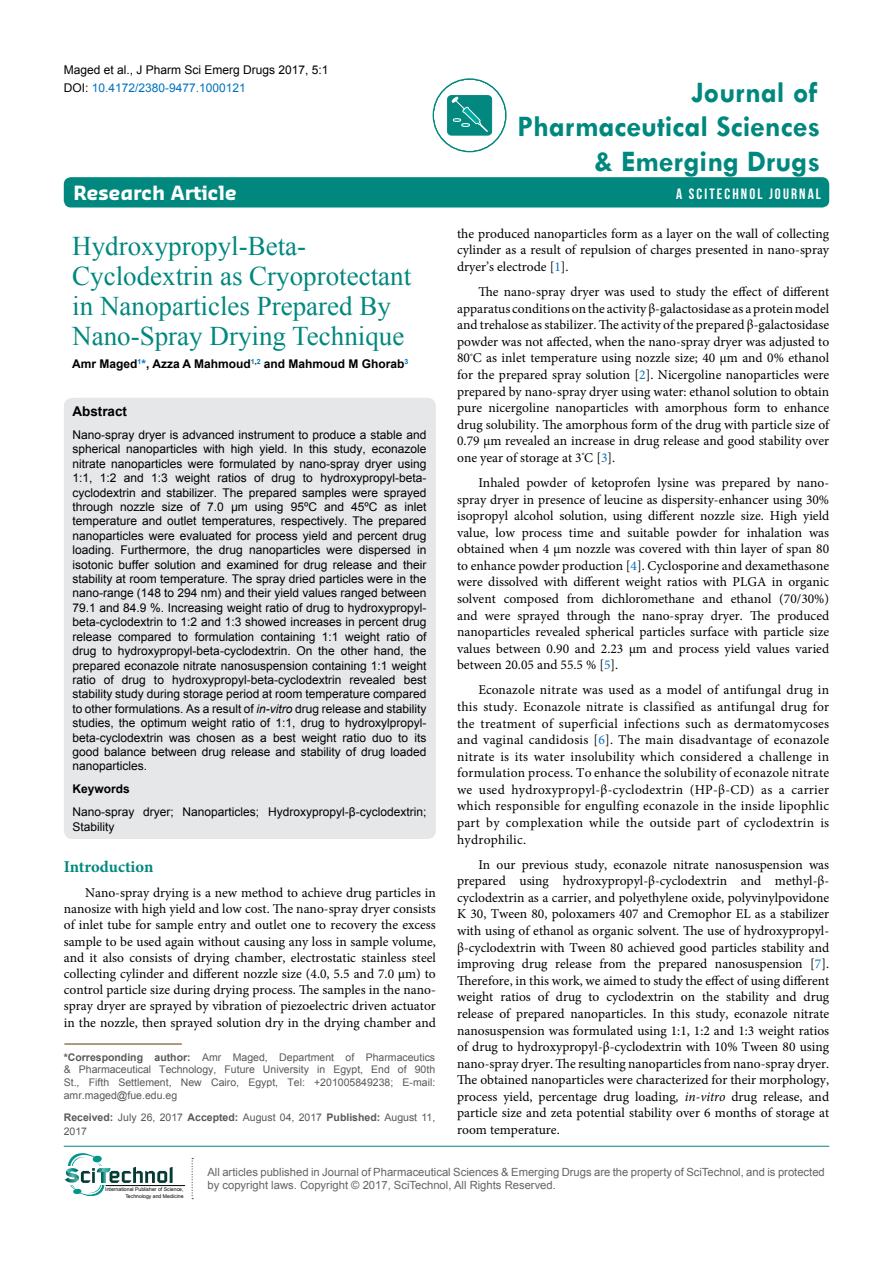
<style>
.page{position:relative;width:893px;height:1263px;background:#fff}
.page>*{position:absolute;margin:0;border:0;box-sizing:border-box;transform-origin:0 0}
.t1{font:700 30px/34.5px "Tw Cen";color:#00887e;text-align:right}
.t2{font:27px/30px "Times New Roman";color:#00887e}
.t3{font:700 19.2px "Sansa";color:#fff}
.t4{font:700 16.5px "Minion Pro";letter-spacing:-.005em;color:#00887e}
.t5{font:15px "Bebas Neue";letter-spacing:.14em;color:#fff}
.t6{font:13.5px/16.6px "Minion Pro";color:#000;text-align:justify}
.t7{font:700 13.5px "Arial";color:#000}
.t8{font:12px/14.4px "Arial";color:#000}
.t9{font:700 12px "Arial";color:#000}
.t10{font:11.25px/13.5px "Arial";color:#636466}
.t11{font:10.5px/12.9px "Arial";color:#58595b;text-align:justify}
.t12{font:5.1px/6.1px "Arial";color:#000;text-align:right}
.s1{color:#0072bc}
.s2{font-style:italic}
.s3{font-weight:700}
</style>
<div class="page">
<div style="left:64px;top:177px;width:765px;height:30px;background:#00887e;border-radius:7px"></div>
<hr style="left:64px;top:1146px;width:765px;height:1px;background:#00887e">
<div style="left:448px;top:96px;width:44px;height:39px;background:#03887f;border-radius:4px"></div>
<div style="left:447px;top:95px;width:45px;height:40px;border:1px solid #03887f;border-radius:4px"></div>
<svg style="left:449px;top:95px;width:39px;height:37px"></svg>
<div style="left:433px;top:78px;width:74px;height:74px;border:1px solid #00887e;border-radius:50%"></div>
<hr style="left:106px;top:1185px;width:79px;height:1px;background:#000">
<svg style="left:192px;top:1158px;width:1px;height:41px"></svg>
<svg style="left:65px;top:1153px;width:108px;height:43px"></svg>
<div style="left:64px;top:398px;width:372px;height:441px;background:#e6e7e8;border-radius:9px"></div>
<hr style="left:64px;top:1044px;width:118px;height:1px;background:#603500">
<p class="t8" style="left:64px;top:61px;width:266px;line-height:18px">Maged et al., J Pharm Sci Emerg Drugs 2017, 5:1<br>DOI: <span class="s1">10.4172/2380-9477.1000121</span></p>
<h1 class="t1" style="left:517px;top:74px;width:304px">Journal of<br>Pharmaceutical Sciences &amp; Emerging Drugs</h1>
<h3 class="t3" style="left:74px;top:181px;width:165px">Research Article</h3>
<p class="t5" style="left:676px;top:186px;width:146px">A SCITECHNOL JOURNAL</p>
<h2 class="t2" style="left:72px;top:231px;width:340px">Hydroxypropyl-Beta-<br>Cyclodextrin as Cryoprotectant in Nanoparticles Prepared By<br>Nano-Spray Drying Technique</h2>
<p class="t9" style="left:72px;top:356px;width:338px">Amr Maged<sup>1</sup><span class="s1">*</span>, Azza A Mahmoud<sup>1</sup><sup>,</sup><sup>2</sup> and Mahmoud M Ghorab<sup>3</sup></p>
<p class="t7" style="left:72px;top:402px;width:56px">Abstract</p>
<p class="t8" style="left:72px;top:428px;width:356px;text-align:justify">Nano-spray dryer is advanced instrument to produce a stable and spherical nanoparticles with high yield. In this study, econazole nitrate nanoparticles were formulated by nano-spray dryer using 1:1, 1:2 and 1:3 weight ratios of drug to hydroxypropyl-beta&shy;cyclodextrin and stabilizer. The prepared samples were sprayed through nozzle size of 7.0 μm using 95ºC and 45ºC as inlet temperature and outlet temperatures, respectively. The prepared nanoparticles were evaluated for process yield and percent drug loading. Furthermore, the drug nanoparticles were dispersed in isotonic buffer solution and examined for drug release and their stability at room temperature. The spray dried particles were in the nano-range (148 to 294 nm) and their yield values ranged between 79.1 and 84.9 %. Increasing weight ratio of drug to hydroxypropyl&shy;beta-cyclodextrin to 1:2 and 1:3 showed increases in percent drug release compared to formulation containing 1:1 weight ratio of drug to hydroxypropyl-beta-cyclodextrin. On the other hand, the prepared econazole nitrate nanosuspension containing 1:1 weight ratio of drug to hydroxypropyl-beta-cyclodextrin revealed best stability study during storage period at room temperature compared to other formulations. As a result of <span class="s2">in-vitro</span> drug release and stability studies, the optimum weight ratio of 1:1, drug to hydroxylpropyl&shy;beta-cyclodextrin was chosen as a best weight ratio duo to its good balance between drug release and stability of drug loaded nanoparticles.</p>
<p class="t9" style="left:72px;top:781px;width:59px">Keywords</p>
<p class="t8" style="left:72px;top:805px;width:355px">Nano-spray dryer; Nanoparticles; Hydroxypropyl-β-cyclodextrin;<br>Stability</p>
<p class="t4" style="left:64px;top:855px;width:91px">Introduction</p>
<p class="t6" style="left:64px;top:885px;width:374px;line-height:16.2px;text-indent:21px">Nano-spray drying is a new method to achieve drug particles in nanosize with high yield and low cost. The nano-spray dryer consists of inlet tube for sample entry and outlet one to recovery the excess sample to be used again without causing any loss in sample volume, and it also consists of drying chamber, electrostatic stainless steel collecting cylinder and different nozzle size (4.0, 5.5 and 7.0 μm) to control particle size during drying process. The samples in the nano&shy;spray dryer are sprayed by vibration of piezoelectric driven actuator in the nozzle, then sprayed solution dry in the drying chamber and</p>
<p class="t11" style="left:64px;top:1050px;width:373px"><span class="s3">*Corresponding author:</span> Amr Maged, Department of Pharmaceutics &amp; Pharmaceutical Technology, Future University in Egypt, End of 90th St., Fifth Settlement, New Cairo, Egypt, Tel: +201005849238; E-mail: amr.maged@fue.edu.eg</p>
<p class="t11" style="left:64px;top:1111px;width:373px;line-height:13.5px"><span class="s3">Received:</span> July 26, 2017 <span class="s3">Accepted:</span> August 04, 2017 <span class="s3">Published:</span> August 11,<br>2017</p>
<p class="t6" style="left:457px;top:225px;width:374px">the produced nanoparticles form as a layer on the wall of collecting cylinder as a result of repulsion of charges presented in nano-spray dryer’s electrode [<span class="s1">1</span>].</p>
<p class="t6" style="left:457px;top:283px;width:374px;text-indent:21px">The nano-spray dryer was used to study the effect of different apparatus conditions on the activity β-galactosidase as a protein model and trehalose as stabilizer. The activity of the prepared β-galactosidase powder was not affected, when the nano-spray dryer was adjusted to 80<sup>º</sup>C as inlet temperature using nozzle size; 40 µm and 0% ethanol for the prepared spray solution [<span class="s1">2</span>]. Nicergoline nanoparticles were prepared by nano-spray dryer using water: ethanol solution to obtain pure nicergoline nanoparticles with amorphous form to enhance drug solubility. The amorphous form of the drug with particle size of 0.79 μm revealed an increase in drug release and good stability over one year of storage at 3<sup>º</sup>C [<span class="s1">3</span>].</p>
<p class="t6" style="left:457px;top:474px;width:374px;text-indent:21px">Inhaled powder of ketoprofen lysine was prepared by nano&shy;spray dryer in presence of leucine as dispersity-enhancer using 30% isopropyl alcohol solution, using different nozzle size. High yield value, low process time and suitable powder for inhalation was obtained when 4 μm nozzle was covered with thin layer of span 80 to enhance powder production [<span class="s1">4</span>]. Cyclosporine and dexamethasone were dissolved with different weight ratios with PLGA in organic solvent composed from dichloromethane and ethanol (70/30%) and were sprayed through the nano-spray dryer. The produced nanoparticles revealed spherical particles surface with particle size values between 0.90 and 2.23 μm and process yield values varied between 20.05 and 55.5 % [<span class="s1">5</span>].</p>
<p class="t6" style="left:457px;top:682px;width:374px;text-indent:21px">Econazole nitrate was used as a model of antifungal drug in this study. Econazole nitrate is classified as antifungal drug for the treatment of superficial infections such as dermatomycoses and vaginal candidosis [<span class="s1">6</span>]. The main disadvantage of econazole nitrate is its water insolubility which considered a challenge in formulation process. To enhance the solubility of econazole nitrate we used hydroxypropyl-β-cyclodextrin (HP-β-CD) as a carrier which responsible for engulfing econazole in the inside lipophlic part by complexation while the outside part of cyclodextrin is hydrophilic.</p>
<p class="t6" style="left:457px;top:856px;width:374px;text-indent:21px">In our previous study, econazole nitrate nanosuspension was prepared using hydroxypropyl-β-cyclodextrin and methyl-β&shy;cyclodextrin as a carrier, and polyethylene oxide, polyvinylpovidone K 30, Tween 80, poloxamers 407 and Cremophor EL as a stabilizer with using of ethanol as organic solvent. The use of hydroxypropyl&shy;β-cyclodextrin with Tween 80 achieved good particles stability and improving drug release from the prepared nanosuspension [<span class="s1">7</span>].<br>Therefore, in this work, we aimed to study the effect of using different weight ratios of drug to cyclodextrin on the stability and drug release of prepared nanoparticles. In this study, econazole nitrate nanosuspension was formulated using 1:1, 1:2 and 1:3 weight ratios of drug to hydroxypropyl-β-cyclodextrin with 10% Tween 80 using nano-spray dryer. The resulting nanoparticles from nano-spray dryer.<br>The obtained nanoparticles were characterized for their morphology, process yield, percentage drug loading<span class="s2">, in-vitro</span> drug release, and particle size and zeta potential stability over 6 months of storage at room temperature.</p>
<p class="t12" style="left:105px;top:1186px;width:80px">International Publisher of Science,<br>Technology and Medicine</p>
<p class="t10" style="left:207px;top:1165px;width:619px">All articles published in Journal of Pharmaceutical Sciences &amp; Emerging Drugs are the property of SciTechnol, and is protected by copyright laws. Copyright © 2017, SciTechnol, All Rights Reserved.</p>
</div>
